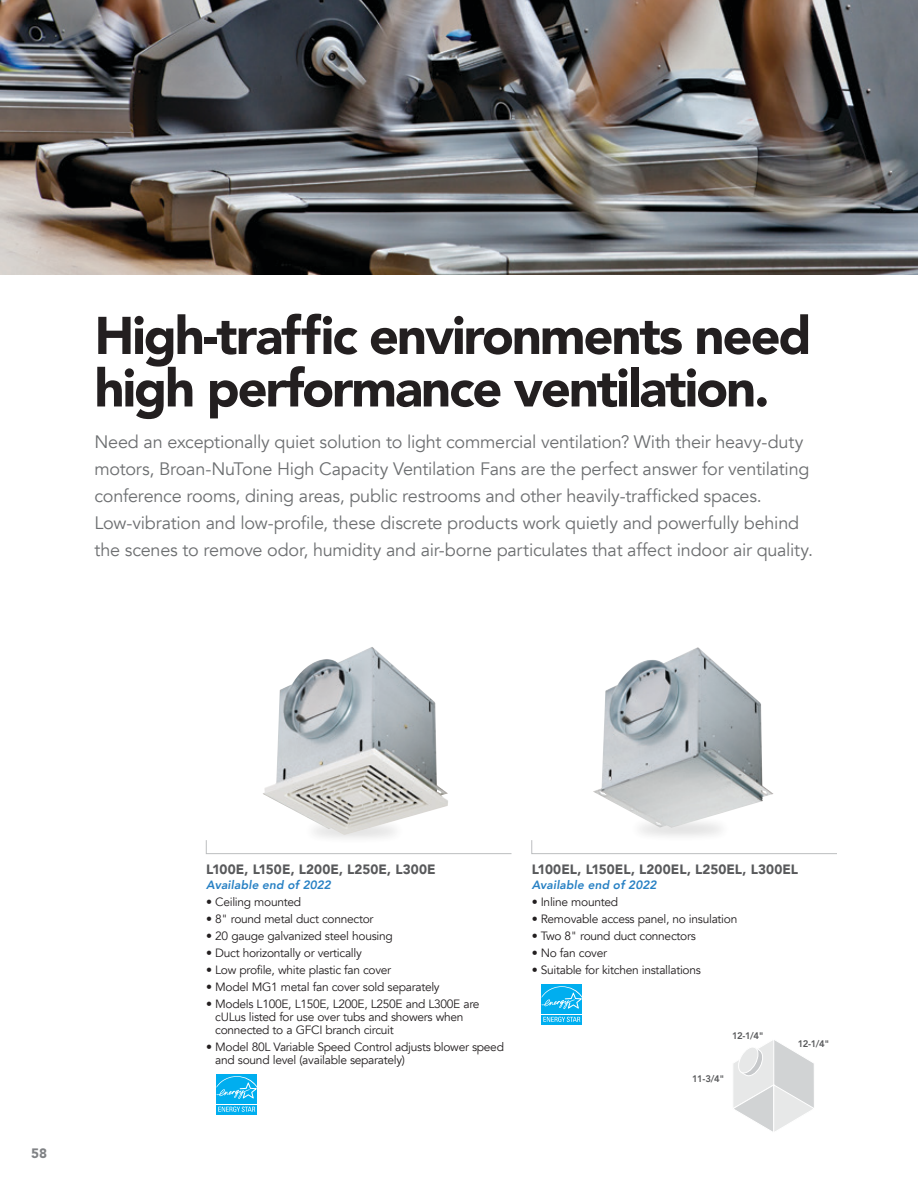
<style>
.page{position:relative;width:918px;height:1188px;background:#fff}
.page>*{position:absolute;margin:0;border:0;box-sizing:border-box;transform-origin:0 0}
.t1{font:900 52.5px/52.5px "Avenir LT Std";letter-spacing:-.04em;color:#231f20}
.Section_lead_text_CZ{font:18px/27px "Avenir";letter-spacing:-.015em;color:#6d6f71}
.model_numbers{font:900 13.5px "Avenir";letter-spacing:.005em;color:#58595b}
.t2{font:900 13.5px "Avenir LT Std";color:#808285}
.t3{font:12px/12.8px "Avenir";letter-spacing:-.025em;color:#231f20}
.model_numbers-2{font:italic 800 12px "Avenir";letter-spacing:.01em;color:#2881c4}
.Bullets_1{font:800 9.45px "Avenir";color:#58595b}
</style>
<div class="page">
<img style="left:0;top:0;width:918px;height:275px">
<div style="left:302px;top:817px;width:104px;height:28px;background:#f6f6f6"></div>
<img style="left:263px;top:647px;width:185px;height:188px">
<div style="left:628px;top:815px;width:104px;height:28px;background:#020000;opacity:.2"></div>
<img style="left:593px;top:647px;width:181px;height:181px">
<svg style="left:206px;top:840px;width:306px;height:14px"></svg>
<svg style="left:531px;top:839px;width:306px;height:15px"></svg>
<svg style="left:733px;top:1040px;width:81px;height:92px"></svg>
<div style="left:542px;top:984px;width:40px;height:40px;background:#00aeef"></div>
<svg style="left:542px;top:986px;width:40px;height:23px"></svg>
<hr style="left:542px;top:1014px;width:40px;height:1px;background:#fff">
<svg style="left:543px;top:1017px;width:37px;height:5px"></svg>
<div style="left:217px;top:1074px;width:40px;height:40px;background:#00aeef"></div>
<svg style="left:217px;top:1076px;width:40px;height:23px"></svg>
<hr style="left:217px;top:1104px;width:40px;height:1px;background:#fff">
<svg style="left:218px;top:1107px;width:37px;height:5px"></svg>
<p class="t1" style="left:94px;top:309px;width:719px">High-traffic environments need high performance ventilation.</p>
<p class="Section_lead_text_CZ" style="left:94px;top:428px;width:720px">Need an exceptionally quiet solution to light commercial ventilation? With their heavy-duty motors, Broan-NuTone High Capacity Ventilation Fans are the perfect answer for ventilating conference rooms, dining areas, public restrooms and other heavily-trafficked spaces.<br>Low-vibration and low-profile, these discrete products work quietly and powerfully behind the scenes to remove odor, humidity and air-borne particulates that affect indoor air quality.</p>
<p class="t2" style="left:31px;top:1145px;width:17px">58</p>
<p class="model_numbers" style="left:206px;top:858px;width:231px">L100E, L150E, L200E, L250E, L300E</p>
<p class="model_numbers-2" style="left:206px;top:877px;width:126px">Available end of 2022</p>
<p class="t3" style="left:206px;top:895px;width:96px">• Ceiling mounted</p>
<p class="t3" style="left:206px;top:913px;width:169px">• 8" round metal duct connector</p>
<p class="t3" style="left:206px;top:930px;width:188px">• 20 gauge galvanized steel housing</p>
<p class="t3" style="left:206px;top:947px;width:157px">• Duct horizontally or vertically</p>
<p class="t3" style="left:206px;top:964px;width:187px">• Low profile, white plastic fan cover</p>
<p class="t3" style="left:206px;top:981px;width:235px">• Model MG1 metal fan cover sold separately</p>
<p class="t3" style="left:215px;top:998px;width:266px;text-indent:-9px">• Models L100E, L150E, L200E, L250E and L300E are cULus listed for use over tubs and showers when connected to a GFCI branch circuit</p>
<p class="t3" style="left:215px;top:1040px;width:290px;text-indent:-9px">• Model 80L Variable Speed Control adjusts blower speed and sound level (available separately)</p>
<p class="model_numbers" style="left:532px;top:858px;width:268px">L100EL, L150EL, L200EL, L250EL, L300EL</p>
<p class="model_numbers-2" style="left:532px;top:877px;width:126px">Available end of 2022</p>
<p class="t3" style="left:532px;top:895px;width:88px">• Inline mounted</p>
<p class="t3" style="left:532px;top:913px;width:207px">• Removable access panel, no insulation</p>
<p class="t3" style="left:532px;top:930px;width:166px">• Two 8" round duct connectors</p>
<p class="t3" style="left:532px;top:947px;width:77px">• No fan cover</p>
<p class="t3" style="left:532px;top:964px;width:171px">• Suitable for kitchen installations</p>
<p class="Bullets_1" style="left:732px;top:1028px;width:33px">12-1/4"</p>
<p class="Bullets_1" style="left:692px;top:1071px;width:34px">11-3/4"</p>
<p class="Bullets_1" style="left:798px;top:1037px;width:33px">12-1/4"</p>
</div>
